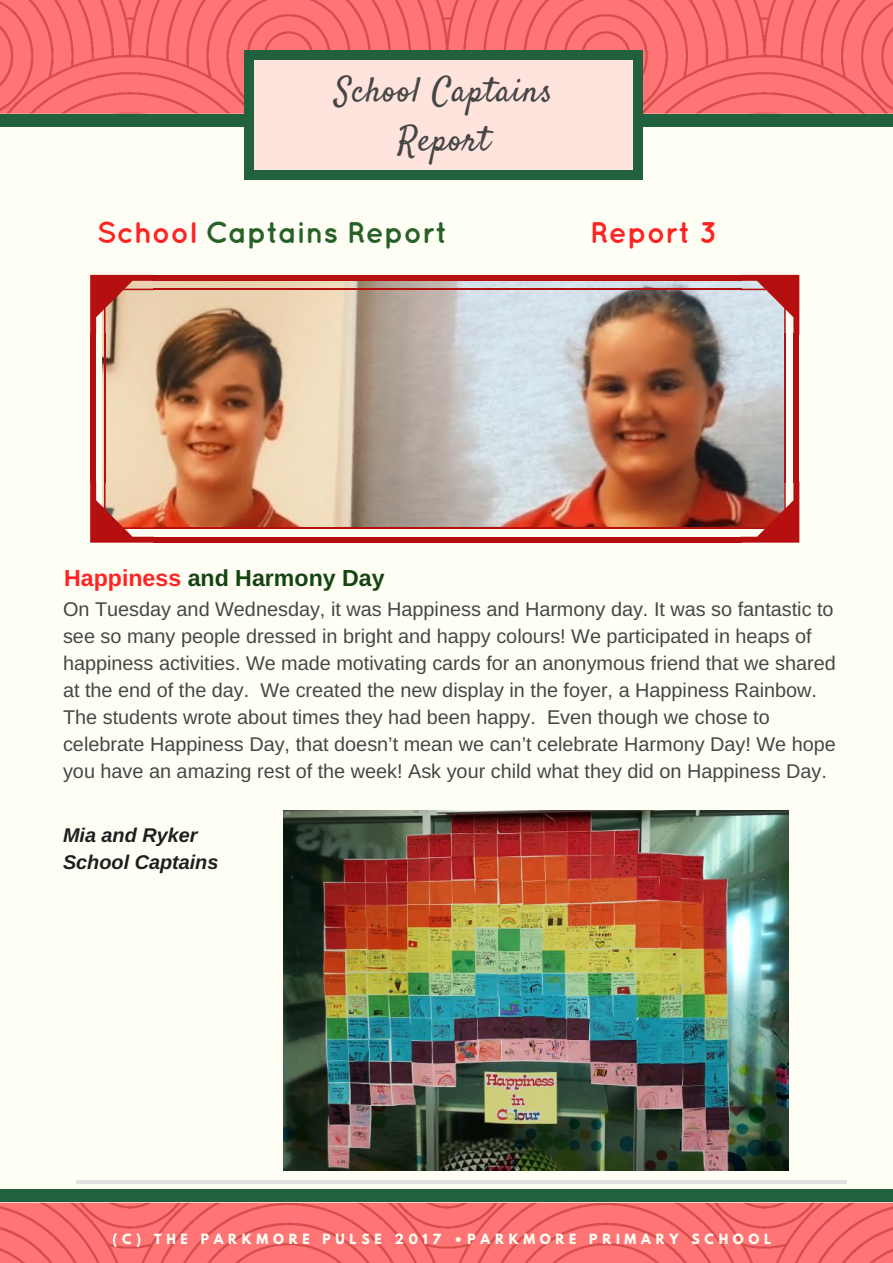
<style>
.page{position:relative;width:893px;height:1263px;background:#fff}
.page>*{position:absolute;margin:0;border:0;box-sizing:border-box;transform-origin:0 0}
.t1{font:34.8px/48.4px "Satisfy";letter-spacing:.03em;color:#464646;text-align:center}
.t2{font:700 29.85px "Quicksand";color:#276128}
.t3{font:700 29.85px "Quicksand";color:#ff2323}
.t4{font:700 23.25px "Arimo";color:#14440f}
.t5{font:19.8px/27px "Arimo";color:#464646}
.t6{font:italic 700 19.8px/27px "Arimo";color:#1e1e1e}
.t7{font:700 12.45px "League Spartan";letter-spacing:.38em;color:#fffef5}
.s1{color:#ff2323}
</style>
<div class="page">
<img style="left:0;top:0;width:893px;height:1263px">
<div style="left:0;top:114px;width:893px;height:1089px;background:#fffef5"></div>
<div style="left:0;top:1189px;width:893px;height:13px;background:#21613e"></div>
<div style="left:0;top:115px;width:893px;height:12px;background:#21613e"></div>
<div style="left:245px;top:57px;width:396px;height:116px;background:#ffe4de"></div>
<div style="left:633px;top:170px;width:9px;height:10px;background:#21613e"></div>
<div style="left:244px;top:59px;width:9px;height:112px;background:#21613e"></div>
<div style="left:244px;top:170px;width:9px;height:10px;background:#21613e"></div>
<div style="left:633px;top:59px;width:9px;height:112px;background:#21613e"></div>
<div style="left:253px;top:170px;width:381px;height:10px;background:#21613e"></div>
<div style="left:633px;top:50px;width:9px;height:10px;background:#21613e"></div>
<div style="left:244px;top:50px;width:9px;height:10px;background:#21613e"></div>
<div style="left:253px;top:50px;width:381px;height:10px;background:#21613e"></div>
<hr style="left:76px;top:1180px;width:771px;height:3px;background:#3b3760">
<img style="left:102px;top:281px;width:682px;height:246px">
<svg style="left:90px;top:275px;width:64px;height:60px;background:#cf826e"></svg>
<div style="left:90px;top:334px;width:6px;height:149px;background:#b50f0f"></div>
<hr style="left:104px;top:334px;width:2px;height:149px;background:#b50f0f">
<svg style="left:90px;top:482px;width:64px;height:61px;background:#d87e6b"></svg>
<div style="left:153px;top:537px;width:588px;height:6px;background:#b50f0f"></div>
<hr style="left:153px;top:527px;width:588px;height:2px;background:#b50f0f">
<svg style="left:740px;top:482px;width:59px;height:61px;background:#ae504b"></svg>
<hr style="left:784px;top:334px;width:2px;height:149px;background:#b50f0f">
<div style="left:793px;top:334px;width:6px;height:149px;background:#b50f0f"></div>
<svg style="left:740px;top:275px;width:59px;height:60px;background:#c99094"></svg>
<hr style="left:153px;top:289px;width:588px;height:1px;background:#b50f0f">
<div style="left:153px;top:275px;width:588px;height:6px;background:#b50f0f"></div>
<img style="left:284px;top:811px;width:504px;height:359px">
<h1 class="t1" style="left:335px;top:69px;width:219px">School Captains<br>Report</h1>
<h2 class="t2" style="left:97px;top:215px;width:352px"><span class="s1">School</span> Captains Report</h2>
<h2 class="t3" style="left:590px;top:215px;width:129px">Report 3</h2>
<p class="t4" style="left:64px;top:564px;width:322px"><span class="s1">Happiness</span> and Harmony Day</p>
<p class="t5" style="left:63px;top:596px;width:774px">On Tuesday and Wednesday, it was Happiness and Harmony day. It was so fantastic to see so many people dressed in bright and happy colours! We participated in heaps of happiness activities. We made motivating cards for an anonymous friend that we shared at the end of the day. We created the new display in the foyer, a Happiness Rainbow.<br>The students wrote about times they had been happy. Even though we chose to celebrate Happiness Day, that doesn’t mean we can’t celebrate Harmony Day! We hope you have an amazing rest of the week! Ask your child what they did on Happiness Day.</p>
<p class="t6" style="left:63px;top:822px;width:157px">Mia and Ryker<br>School Captains</p>
<p class="t7" style="left:112px;top:1233px;width:660px">(C) THE PARKMORE PULSE 2017 •PARKMORE PRIMARY SCHOOL</p>
</div>
